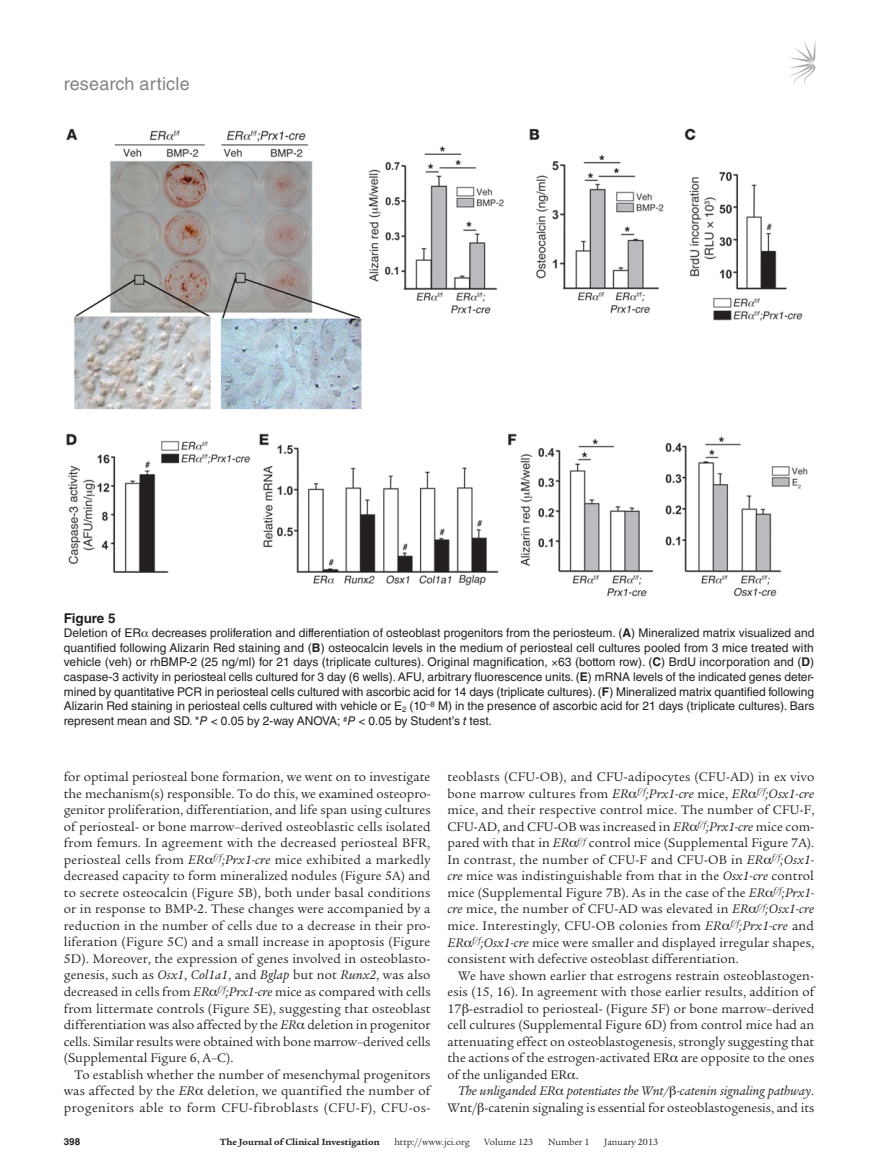
<style>
.page{position:relative;width:878px;height:1175px;background:#fff}
.page>*{position:absolute;margin:0;border:0;box-sizing:border-box;transform-origin:0 0}
.t1{font:18px "Helvetica LT Std";letter-spacing:.01em;color:#808285}
.t2{font:13.5px/16.5px "Legacy Serif Std";color:#231f20;text-align:justify}
.t3{font:700 13.5px "Helvetica LT Std";color:#231f20}
.t4{font:12px/14.7px "Helvetica LT Std";color:#231f20;text-align:justify}
.t5{font:9.75px "Legacy Serif Std";color:#231f20}
.t6{font:700 9.75px "Legacy Serif Std";color:#231f20}
.t7{font:700 9.75px "Helvetica LT Std";color:#231f20}
.s1{font-weight:700}
.s2{font-style:italic}
</style>
<div class="page">
<svg style="left:789px;top:42px;width:26px;height:43px"></svg>
<img style="left:66px;top:128px;width:742px;height:469px">
<h1 class="t1" style="left:64px;top:73px;width:127px">research article</h1>
<p class="t3" style="left:64px;top:609px;width:53px">Figure 5</p>
<p class="t4" style="left:64px;top:625px;width:752px">Deletion of ER decreases proliferation and differentiation of osteoblast progenitors from the periosteum. (<span class="s1">A</span>) Mineralized matrix visualized and quantified following Alizarin Red staining and (<span class="s1">B</span>) osteocalcin levels in the medium of periosteal cell cultures pooled from 3 mice treated with vehicle (veh) or rhBMP-2 (25 ng/ml) for 21 days (triplicate cultures). Original magnification, 63 (bottom row). (<span class="s1">C</span>) BrdU incorporation and (<span class="s1">D</span>) caspase-3 activity in periosteal cells cultured for 3 day (6 wells). AFU, arbitrary fluorescence units. (<span class="s1">E</span>) mRNA levels of the indicated genes deter&shy;mined by quantitative PCR in periosteal cells cultured with ascorbic acid for 14 days (triplicate cultures). (<span class="s1">F</span>) Mineralized matrix quantified following Alizarin Red staining in periosteal cells cultured with vehicle or E<sub>2</sub> (10<sup>–8</sup> M) in the presence of ascorbic acid for 21 days (triplicate cultures). Bars represent mean and SD. *<span class="s2">P</span> &lt; 0.05 by 2-way ANOVA; <sup>#</sup><span class="s2">P</span> &lt; 0.05 by Student’s <span class="s2">t</span> test.</p>
<p class="t2" style="left:64px;top:769px;width:368px">for optimal periosteal bone formation, we went on to investigate the mechanism(s) responsible. To do this, we examined osteopro&shy;genitor proliferation, differentiation, and life span using cultures of periosteal- or bone marrow–derived osteoblastic cells isolated from femurs. In agreement with the decreased periosteal BFR, periosteal cells from <span class="s2">ER</span> <sup>f/f</sup><span class="s2">;Prx1-cre</span> mice exhibited a markedly decreased capacity to form mineralized nodules (Figure 5A) and to secrete osteocalcin (Figure 5B), both under basal conditions or in response to BMP-2. These changes were accompanied by a reduction in the number of cells due to a decrease in their pro&shy;liferation (Figure 5C) and a small increase in apoptosis (Figure 5D). Moreover, the expression of genes involved in osteoblasto&shy;genesis, such as <span class="s2">Osx1</span>, <span class="s2">Col1a1</span>, and <span class="s2">Bglap</span> but not <span class="s2">Runx2</span>, was also decreased in cells from <span class="s2">ER</span> <sup>f/f</sup><span class="s2">;Prx1-cre</span> mice as compared with cells from littermate controls (Figure 5E), suggesting that osteoblast differentiation was also affected by the <span class="s2">ER</span> deletion in progenitor cells. Similar results were obtained with bone marrow–derived cells (Supplemental Figure 6, A–C).</p>
<p class="t2" style="left:64px;top:1066px;width:368px;text-indent:11px">To establish whether the number of mesenchymal progenitors was affected by the <span class="s2">ER</span> deletion, we quantified the number of progenitors able to form CFU-fibroblasts (CFU-F), CFU-os-</p>
<p class="t2" style="left:447px;top:769px;width:368px">teoblasts (CFU-OB), and CFU-adipocytes (CFU-AD) in ex vivo bone marrow cultures from <span class="s2">ER</span> <sup>f/f</sup><span class="s2">;Prx1-cre</span> mice, <span class="s2">ER</span> <sup>f/f</sup><span class="s2">;Osx1-cre </span>mice, and their respective control mice. The number of CFU-F, CFU-AD, and CFU-OB was increased in <span class="s2">ER</span> <sup>f/f</sup><span class="s2">;Prx1-cre</span> mice com&shy;pared with that in <span class="s2">ER</span> <sup>f/f</sup> control mice (Supplemental Figure 7A).<br>In contrast, the number of CFU-F and CFU-OB in <span class="s2">ER</span> <sup>f/f</sup><span class="s2">;Osx1- cre</span> mice was indistinguishable from that in the <span class="s2">Osx1-cre</span> control mice (Supplemental Figure 7B). As in the case of the <span class="s2">ER</span> <sup>f/f</sup><span class="s2">;Prx1- cre</span> mice, the number of CFU-AD was elevated in <span class="s2">ER</span> <sup>f/f</sup><span class="s2">;Osx1-cre </span>mice. Interestingly, CFU-OB colonies from <span class="s2">ER</span> <sup>f/f</sup><span class="s2">;Prx1-cre</span> and <span class="s2">ER</span> <sup>f/f</sup><span class="s2">;Osx1-cre</span> mice were smaller and displayed irregular shapes, consistent with defective osteoblast differentiation.</p>
<p class="t2" style="left:447px;top:967px;width:368px;text-indent:11px">We have shown earlier that estrogens restrain osteoblastogen&shy;esis (15, 16). In agreement with those earlier results, addition of 17 -estradiol to periosteal- (Figure 5F) or bone marrow–derived cell cultures (Supplemental Figure 6D) from control mice had an attenuating effect on osteoblastogenesis, strongly suggesting that the actions of the estrogen-activated ER are opposite to the ones of the unliganded ER .</p>
<p class="t2" style="left:447px;top:1082px;width:368px;text-align:right"><span class="s2">The unliganded ER potentiates the Wnt/ -catenin signaling pathway</span>.<br>Wnt/ -catenin signaling is essential for osteoblastogenesis, and its</p>
<p class="t7" style="left:64px;top:1135px;width:18px">398</p>
<p class="t6" style="left:220px;top:1135px;width:161px">The Journal of Clinical Investigation</p>
<p class="t5" style="left:394px;top:1136px;width:77px">http://www.jci.org</p>
<p class="t5" style="left:484px;top:1136px;width:50px">Volume 123</p>
<p class="t5" style="left:548px;top:1136px;width:43px">Number 1</p>
<p class="t5" style="left:604px;top:1136px;width:55px">January 2013</p>
</div>
